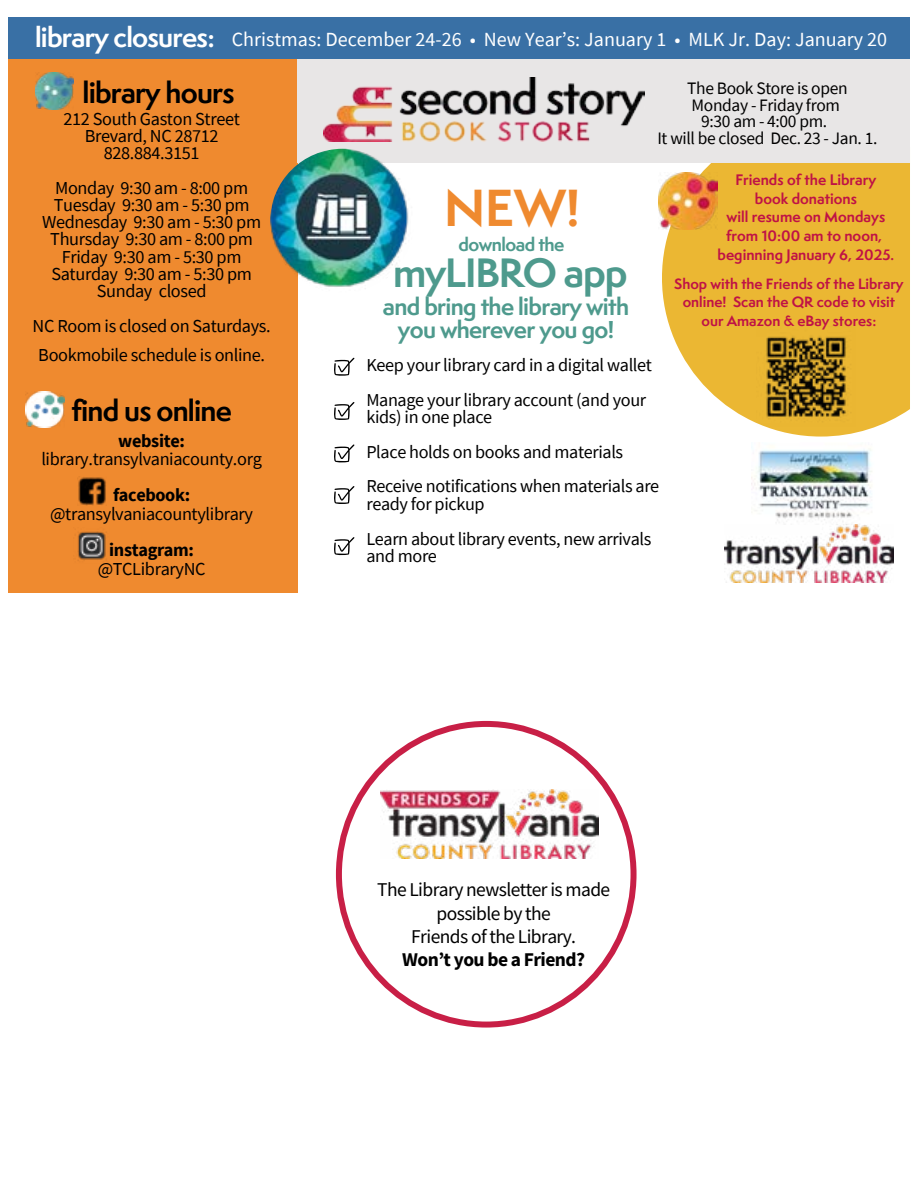
<style>
.page{position:relative;width:918px;height:1188px;background:#fff}
.page>*{position:absolute;margin:0;border:0;box-sizing:border-box;transform-origin:0 0}
.t1{font:700 48px "Semplicita Pro";color:#ef8a2f}
.t2{font:700 37.65px "Semplicita Pro";letter-spacing:-.03em;color:#4e9a8d}
.t3{font:700 27.45px "Semplicita Pro";letter-spacing:-.03em;color:#000}
.t4{font:700 25.95px "Semplicita Pro";letter-spacing:-.03em;color:#fff}
.t5{font:700 22.35px/22.2px "Semplicita Pro";letter-spacing:-.03em;color:#4e9a8d;text-align:center}
.t6{font:20.1px "Source Sans Pro";color:#fff}
.t7{font:19.5px/23.4px "Source Sans Pro";letter-spacing:-.03em;color:#000;text-align:center}
.t8{font:700 19.5px "Source Sans Pro";letter-spacing:-.03em;color:#000}
.t9{font:18.3px/17.2px "Source Sans Pro";letter-spacing:-.02em;color:#000;text-align:center}
.t10{font:700 18.3px "Source Sans Pro";letter-spacing:-.02em;color:#000}
.t11{font:18.15px/34.8px "Source Sans Pro";letter-spacing:-.02em;color:#000}
.t12{font:17.4px/16.6px "Source Sans Pro";letter-spacing:-.02em;color:#000;text-align:center}
.t13{font:700 17.4px "Semplicita Pro";letter-spacing:-.03em;color:#4e9a8d}
.t14{font:700 13.95px/18.8px "Semplicita Pro";color:#bf1246;text-align:center}
.t15{font:700 13.65px/18.3px "Semplicita Pro";color:#bf1246;text-align:center}
</style>
<div class="page">
<img style="left:381px;top:790px;width:217px;height:69px">
<svg style="left:662px;top:163px;width:248px;height:274px;background:#edbf4c"></svg>
<img style="left:752px;top:449px;width:120px;height:73px">
<img style="left:725px;top:524px;width:169px;height:59px">
<div style="left:8px;top:17px;width:290px;height:576px;background:#ef8a2f"></div>
<img style="left:26px;top:391px;width:38px;height:37px">
<img style="left:35px;top:73px;width:39px;height:36px">
<img style="left:78px;top:477px;width:28px;height:28px">
<img style="left:77px;top:531px;width:30px;height:30px">
<div style="left:298px;top:56px;width:612px;height:107px;background:#e8e6e6"></div>
<img style="left:324px;top:77px;width:320px;height:64px">
<div style="left:8px;top:17px;width:902px;height:41px;background:#3970a5"></div>
<img style="left:756px;top:327px;width:100px;height:99px">
<svg style="left:334px;top:358px;width:20px;height:18px"></svg>
<svg style="left:334px;top:402px;width:20px;height:18px"></svg>
<svg style="left:334px;top:444px;width:20px;height:19px"></svg>
<svg style="left:334px;top:486px;width:20px;height:18px"></svg>
<svg style="left:334px;top:537px;width:20px;height:18px"></svg>
<img style="left:270px;top:149px;width:145px;height:145px;border-radius:72px">
<img style="left:659px;top:172px;width:59px;height:57px">
<h3 class="t4" style="left:35px;top:18px;width:181px">library closures:</h3>
<p class="t6" style="left:232px;top:27px;width:657px">Christmas: December 24-26 • New Year’s: January 1 • MLK Jr. Day: January 20</p>
<h3 class="t3" style="left:83px;top:72px;width:154px">library hours</h3>
<p class="t9" style="left:63px;top:110px;width:178px">212 South Gaston Street<br>Brevard, NC 28712<br>828.884.3151</p>
<p class="t9" style="left:42px;top:179px;width:221px">Monday 9:30 am - 8:00 pm<br>Tuesday 9:30 am - 5:30 pm<br>Wednesday 9:30 am - 5:30 pm<br>Thursday 9:30 am - 8:00 pm<br>Friday 9:30 am - 5:30 pm<br>Saturday 9:30 am - 5:30 pm<br>Sunday closed</p>
<p class="t9" style="left:33px;top:311px;width:240px;line-height:29.4px">NC Room is closed on Saturdays.<br>Bookmobile schedule is online.</p>
<h3 class="t3" style="left:71px;top:390px;width:162px">find us online</h3>
<p class="t10" style="left:118px;top:428px;width:68px">website:</p>
<p class="t9" style="left:41px;top:450px;width:222px">library.transylvaniacounty.org</p>
<p class="t10" style="left:113px;top:483px;width:79px">facebook:</p>
<p class="t9" style="left:50px;top:505px;width:204px">@transylvaniacountylibrary</p>
<p class="t10" style="left:109px;top:538px;width:86px">instagram:</p>
<p class="t9" style="left:98px;top:560px;width:109px">@TCLibraryNC</p>
<h1 class="t1" style="left:444px;top:172px;width:137px">NEW!</h1>
<p class="t13" style="left:459px;top:232px;width:107px">download the</p>
<h2 class="t2" style="left:393px;top:244px;width:236px">myLIBRO app</h2>
<p class="t5" style="left:383px;top:295px;width:248px">and bring the library with you wherever you go!</p>
<p class="t12" style="left:657px;top:80px;width:221px">The Book Store is open<br>Monday - Friday from<br>9:30 am - 4:00 pm.<br>It will be closed Dec. 23 - Jan. 1.</p>
<p class="t14" style="left:718px;top:170px;width:178px">Friends of the Library book donations<br>will resume on Mondays from 10:00 am to noon, beginning January 6, 2025.</p>
<p class="t15" style="left:674px;top:275px;width:231px">Shop with the Friends of the Library online! Scan the QR code to visit our Amazon &amp; eBay stores:</p>
<p class="t11" style="left:366px;top:347px;width:287px">Keep your library card in a digital wallet<br>Manage your library account (and your</p>
<p class="t11" style="left:366px;top:399px;width:294px">kids) in one place<br>Place holds on books and materials<br>Receive notifications when materials are</p>
<p class="t11" style="left:366px;top:486px;width:286px">ready for pickup<br>Learn about library events, new arrivals</p>
<p class="t11" style="left:366px;top:538px;width:72px">and more</p>
<p class="t7" style="left:377px;top:878px;width:235px">The Library newsletter is made possible by the<br>Friends of the Library.</p>
<p class="t8" style="left:402px;top:947px;width:184px">Won’t you be a Friend?</p>
</div>
